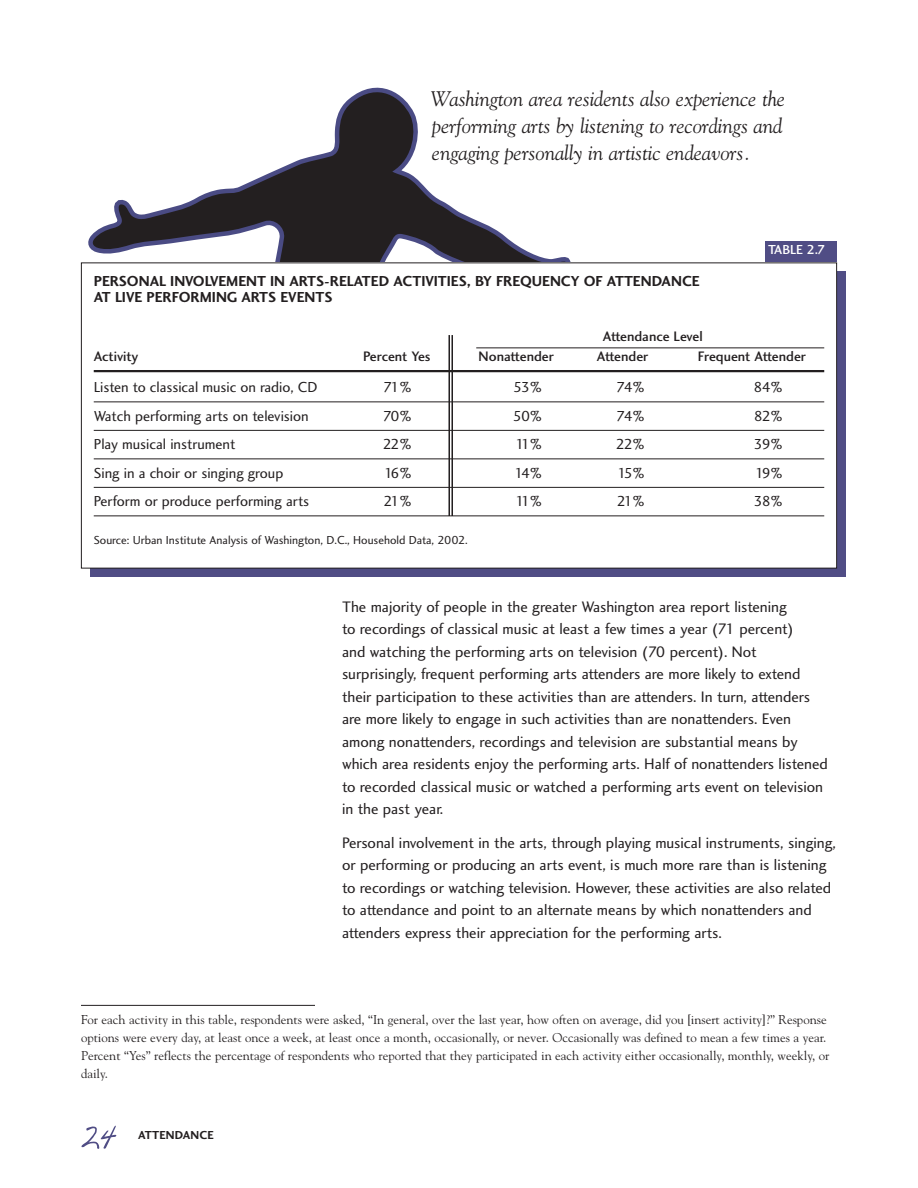
<style>
.page{position:relative;width:918px;height:1188px;background:#fff}
.page>*{position:absolute;margin:0;border:0;box-sizing:border-box;transform-origin:0 0}
.t1{font:54px "P22 Hopper Edward";color:#504d85}
.t2{font:italic 21px/27px "Goudy";letter-spacing:-.005em;color:#231f20}
.t3{font:15.75px/22.5px "Charlotte Sans Book Plain";color:#231f20}
.t4{font:15px "Charlotte Sans Book Plain";color:#231f20}
.t5{font:15px/16.5px "Charlotte Sans Bold Plain";color:#231f20}
.t6{font:14.25px "Charlotte Sans Medium Plain";color:#231f20}
.t7{font:13.5px "Charlotte Sans Medium Plain";color:#fff}
.t8{font:12.75px/18px "Goudy";color:#231f20}
.t9{font:12px "Charlotte Sans Book Plain";color:#231f20}
.t10{font:12px "Charlotte Sans Bold Plain";letter-spacing:.01em;color:#231f20}
</style>
<div class="page">
<svg style="left:91px;top:87px;width:480px;height:175px"></svg>
<div style="left:90px;top:272px;width:756px;height:306px;background:#504d85"></div>
<div style="left:81px;top:263px;width:756px;height:305px;background:#fff"></div>
<hr style="left:476px;top:347px;width:348px;height:1px;background:#231f20">
<hr style="left:94px;top:370px;width:730px;height:2px;background:#231f20">
<hr style="left:94px;top:401px;width:730px;height:1px;background:#231f20">
<hr style="left:94px;top:430px;width:730px;height:1px;background:#231f20">
<hr style="left:94px;top:458px;width:730px;height:1px;background:#231f20">
<hr style="left:94px;top:487px;width:730px;height:1px;background:#231f20">
<hr style="left:94px;top:515px;width:730px;height:1px;background:#231f20">
<div style="left:765px;top:242px;width:72px;height:20px;background:#504d85"></div>
<hr style="left:448px;top:335px;width:2px;height:181px;background:#231f20">
<hr style="left:451px;top:335px;width:2px;height:181px;background:#231f20">
<hr style="left:81px;top:1005px;width:234px;height:1px;background:#231f20">
<h2 class="t2" style="left:431px;top:86px;width:356px">Washington area residents also experience the performing arts by listening to recordings and engaging personally in artistic endeavors.</h2>
<p class="t7" style="left:768px;top:245px;width:59px">TABLE 2.7</p>
<p class="t5" style="left:94px;top:274px;width:608px">PERSONAL INVOLVEMENT IN ARTS-RELATED ACTIVITIES, BY FREQUENCY OF ATTENDANCE<br>AT LIVE PERFORMING ARTS EVENTS</p>
<p class="t6" style="left:603px;top:331px;width:101px">Attendance Level</p>
<p class="t6" style="left:94px;top:351px;width:46px">Activity</p>
<p class="t6" style="left:363px;top:351px;width:69px">Percent Yes</p>
<p class="t6" style="left:479px;top:351px;width:77px">Nonattender</p>
<p class="t6" style="left:597px;top:351px;width:53px">Attender</p>
<p class="t6" style="left:698px;top:351px;width:110px">Frequent Attender</p>
<p class="t4" style="left:94px;top:382px;width:225px">Listen to classical music on radio, CD</p>
<p class="t4" style="left:383px;top:382px;width:30px">71%</p>
<p class="t4" style="left:513px;top:382px;width:30px">53%</p>
<p class="t4" style="left:616px;top:382px;width:30px">74%</p>
<p class="t4" style="left:753px;top:382px;width:31px">84%</p>
<p class="t4" style="left:94px;top:410px;width:216px">Watch performing arts on television</p>
<p class="t4" style="left:383px;top:410px;width:30px">70%</p>
<p class="t4" style="left:513px;top:410px;width:30px">50%</p>
<p class="t4" style="left:616px;top:410px;width:30px">74%</p>
<p class="t4" style="left:754px;top:410px;width:30px">82%</p>
<p class="t4" style="left:94px;top:439px;width:143px">Play musical instrument</p>
<p class="t4" style="left:383px;top:439px;width:30px">22%</p>
<p class="t4" style="left:516px;top:439px;width:28px">11%</p>
<p class="t4" style="left:616px;top:439px;width:30px">22%</p>
<p class="t4" style="left:754px;top:439px;width:30px">39%</p>
<p class="t4" style="left:94px;top:467px;width:191px">Sing in a choir or singing group</p>
<p class="t4" style="left:384px;top:467px;width:29px">16%</p>
<p class="t4" style="left:515px;top:467px;width:29px">14%</p>
<p class="t4" style="left:617px;top:467px;width:29px">15%</p>
<p class="t4" style="left:755px;top:467px;width:29px">19%</p>
<p class="t4" style="left:94px;top:496px;width:217px">Perform or produce performing arts</p>
<p class="t4" style="left:384px;top:496px;width:29px">21%</p>
<p class="t4" style="left:516px;top:496px;width:28px">11%</p>
<p class="t4" style="left:617px;top:496px;width:29px">21%</p>
<p class="t4" style="left:754px;top:496px;width:30px">38%</p>
<p class="t9" style="left:94px;top:535px;width:376px">Source: Urban Institute Analysis of Washington, D.C., Household Data, 2002.</p>
<p class="t3" style="left:342px;top:597px;width:487px">The majority of people in the greater Washington area report listening<br>to recordings of classical music at least a few times a year (71 percent)<br>and watching the performing arts on television (70 percent). Not surprisingly, frequent performing arts attenders are more likely to extend their participation to these activities than are attenders. In turn, attenders are more likely to engage in such activities than are nonattenders. Even among nonattenders, recordings and television are substantial means by which area residents enjoy the performing arts. Half of nonattenders listened to recorded classical music or watched a performing arts event on television in the past year.</p>
<p class="t3" style="left:342px;top:833px;width:495px">Personal involvement in the arts, through playing musical instruments, singing, or performing or producing an arts event, is much more rare than is listening to recordings or watching television. However, these activities are also related to attendance and point to an alternate means by which nonattenders and attenders express their appreciation for the performing arts.</p>
<p class="t8" style="left:81px;top:1011px;width:750px">For each activity in this table, respondents were asked, “In general, over the last year, how often on average, did you [insert activity]?” Response options were every day, at least once a week, at least once a month, occasionally, or never. Occasionally was defined to mean a few times a year.<br>Percent “Yes” reflects the percentage of respondents who reported that they participated in each activity either occasionally, monthly, weekly, or daily.</p>
<h1 class="t1" style="left:81px;top:1098px;width:37px">24</h1>
<p class="t10" style="left:138px;top:1131px;width:77px">ATTENDANCE</p>
</div>
